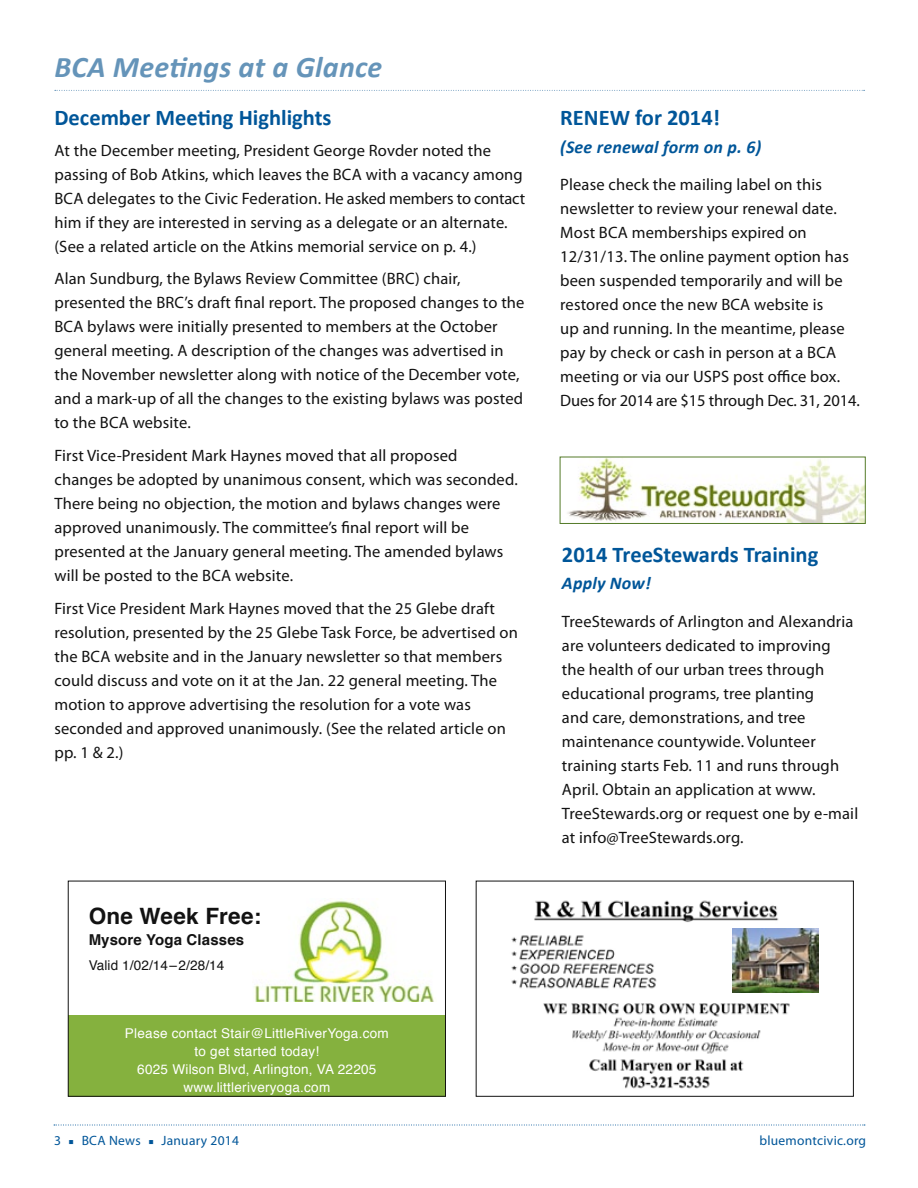
<style>
.page{position:relative;width:918px;height:1188px;background:#fff}
.page>*{position:absolute;margin:0;border:0;box-sizing:border-box;transform-origin:0 0}
.t1{font:italic 700 30px "Calibri";letter-spacing:.01em;color:#6594b9}
.t2{font:700 22.5px "Calibri";color:#005699}
.t3{font:700 22.5px "Helvetica";letter-spacing:.01em;color:#121212}
.t4{font:italic 700 18px "Calibri";letter-spacing:.01em;color:#005699}
.t5{font:16.5px/24px "Myriad Pro";letter-spacing:.01em;color:#121212}
.t6{font:700 15px "Helvetica";letter-spacing:.01em;color:#121212}
.t7{font:13.5px/18px "Helvetica";letter-spacing:.02em;color:#fff;text-align:center}
.t8{font:13.5px "Myriad Pro";letter-spacing:.02em;color:#005699}
.t9{font:13.5px "Helvetica";letter-spacing:.01em;color:#121212}
</style>
<div class="page">
<svg style="left:54px;top:1125px;width:811px;height:1px"></svg>
<svg style="left:55px;top:90px;width:810px;height:1px"></svg>
<img style="left:511px;top:900px;width:279px;height:189px">
<div style="left:476px;top:881px;width:378px;height:216px;border:1px solid #121212"></div>
<img style="left:732px;top:928px;width:87px;height:65px">
<div style="left:68px;top:1015px;width:378px;height:82px;background:#85b13e"></div>
<img style="left:254px;top:898px;width:180px;height:104px">
<div style="left:68px;top:881px;width:378px;height:216px;border:1px solid #121212"></div>
<img style="left:567px;top:459px;width:296px;height:63px">
<div style="left:560px;top:457px;width:305px;height:67px;border:1px solid #547b29"></div>
<h1 class="t1" style="left:54px;top:48px;width:329px">BCA Meetings at a Glance</h1>
<h2 class="t2" style="left:54px;top:103px;width:279px">December Meeting Highlights</h2>
<p class="t5" style="left:54px;top:138px;width:472px">At the December meeting, President George Rovder noted the passing of Bob Atkins, which leaves the BCA with a vacancy among BCA delegates to the Civic Federation. He asked members to contact him if they are interested in serving as a delegate or an alternate. (See a related article on the Atkins memorial service on p. 4.)</p>
<p class="t5" style="left:54px;top:267px;width:472px">Alan Sundburg, the Bylaws Review Committee (BRC) chair, presented the BRC’s draft final report. The proposed changes to the BCA bylaws were initially presented to members at the October general meeting. A description of the changes was advertised in the November newsletter along with notice of the December vote, and a mark-up of all the changes to the existing bylaws was posted to the BCA website.</p>
<p class="t5" style="left:54px;top:443px;width:465px">First Vice-President Mark Haynes moved that all proposed changes be adopted by unanimous consent, which was seconded.<br>There being no objection, the motion and bylaws changes were approved unanimously. The committee’s final report will be presented at the January general meeting. The amended bylaws will be posted to the BCA website.</p>
<p class="t5" style="left:54px;top:596px;width:465px">First Vice President Mark Haynes moved that the 25 Glebe draft resolution, presented by the 25 Glebe Task Force, be advertised on the BCA website and in the January newsletter so that members could discuss and vote on it at the Jan. 22 general meeting. The motion to approve advertising the resolution for a vote was seconded and approved unanimously. (See the related article on pp. 1 &amp; 2.)</p>
<h2 class="t3" style="left:89px;top:898px;width:174px">One Week Free:</h2>
<p class="t6" style="left:89px;top:927px;width:157px">Mysore Yoga Classes</p>
<p class="t9" style="left:89px;top:954px;width:137px">Valid 1/02/14–2/28/14</p>
<p class="t7" style="left:125px;top:1024px;width:265px">Please contact Stair@LittleRiverYoga.com to get started today!<br>6025 Wilson Blvd, Arlington, VA 22205 www.littleriveryoga.com</p>
<h2 class="t2" style="left:560px;top:103px;width:161px">RENEW for 2014!</h2>
<p class="t4" style="left:560px;top:135px;width:203px">(See renewal form on p. 6)</p>
<p class="t5" style="left:560px;top:172px;width:301px">Please check the mailing label on this newsletter to review your renewal date.<br>Most BCA memberships expired on 12/31/13. The online payment option has been suspended temporarily and will be restored once the new BCA website is<br>up and running. In the meantime, please pay by check or cash in person at a BCA meeting or via our USPS post office box.<br>Dues for 2014 are $15 through Dec. 31, 2014.</p>
<h2 class="t2" style="left:562px;top:540px;width:258px">2014 TreeStewards Training</h2>
<p class="t4" style="left:562px;top:572px;width:90px">Apply Now!</p>
<p class="t5" style="left:562px;top:609px;width:298px">TreeStewards of Arlington and Alexandria are volunteers dedicated to improving<br>the health of our urban trees through educational programs, tree planting<br>and care, demonstrations, and tree maintenance countywide. Volunteer training starts Feb. 11 and runs through April. Obtain an application at www.<br>TreeStewards.org or request one by e-mail at info@TreeStewards.org.</p>
<p class="t8" style="left:54px;top:1133px;width:187px">3 ▪ BCA News ▪ January 2014</p>
<p class="t8" style="left:759px;top:1132px;width:108px">bluemontcivic.org</p>
</div>
